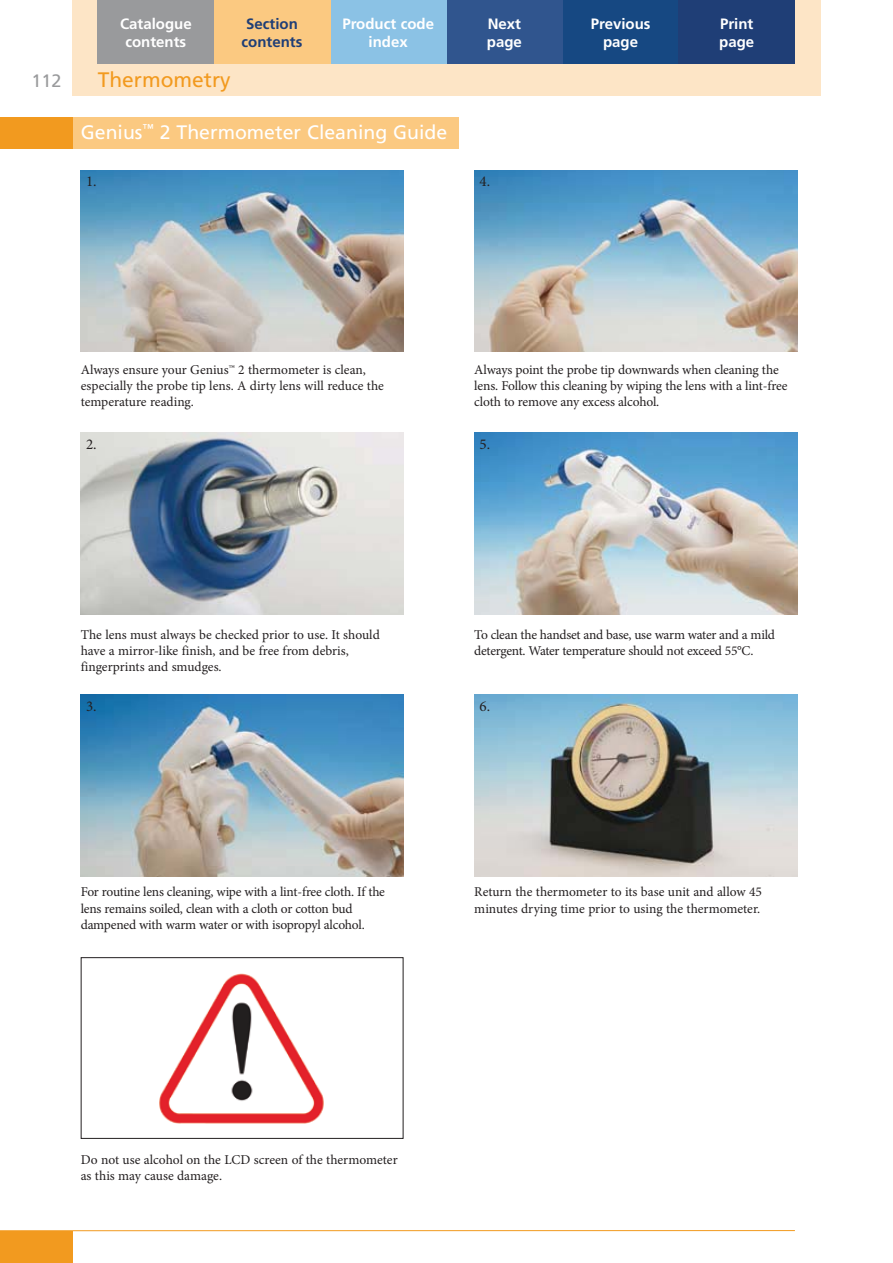
<style>
.page{position:relative;width:893px;height:1263px;background:#fff}
.page>*{position:absolute;margin:0;border:0;box-sizing:border-box;transform-origin:0 0}
.t1{font:21px "Frutiger LT Std";color:#f29a1f}
.t2{font:19.5px "Frutiger LT Std";color:#fff}
.t3{font:18px "Frutiger LT Std";color:#999a9c}
.t4{font:700 15px/18px "Frutiger LT Std";color:#fff;text-align:center}
.t5{font:700 15px/18px "Frutiger LT Std";color:#1f3e76;text-align:center}
.t6{font:15px "Minion Pro";color:#231f20}
.t7{font:13.5px/16.2px "Minion Pro";letter-spacing:-.01em;color:#231f20}
</style>
<div class="page">
<div style="left:0;top:1231px;width:72px;height:32px;background:#f29a1f"></div>
<hr style="left:0;top:1230px;width:795px;height:1px;background:#f29a1f">
<div style="left:72px;top:117px;width:387px;height:32px;background:#fbc981"></div>
<img style="left:81px;top:170px;width:322px;height:182px">
<img style="left:81px;top:433px;width:322px;height:181px">
<img style="left:81px;top:695px;width:322px;height:181px">
<img style="left:159px;top:973px;width:165px;height:151px">
<div style="left:81px;top:957px;width:322px;height:182px;border:1px solid #231f20"></div>
<img style="left:474px;top:170px;width:323px;height:182px">
<img style="left:474px;top:433px;width:323px;height:181px">
<img style="left:474px;top:695px;width:323px;height:181px">
<div style="left:72px;top:0;width:748px;height:96px;background:#fde5c6"></div>
<div style="left:0;top:117px;width:72px;height:32px;background:#f29a1f"></div>
<div style="left:562px;top:0;width:117px;height:64px;background:#164882"></div>
<div style="left:446px;top:0;width:116px;height:64px;background:#30558e"></div>
<div style="left:679px;top:0;width:116px;height:64px;background:#1f3e76"></div>
<div style="left:98px;top:0;width:116px;height:64px;background:#999a9c"></div>
<div style="left:330px;top:0;width:116px;height:64px;background:#8bc2e5"></div>
<div style="left:214px;top:0;width:116px;height:64px;background:#fbc981"></div>
<p class="t4" style="left:120px;top:15px;width:73px">Catalogue contents</p>
<p class="t4" style="left:342px;top:15px;width:93px">Product code index</p>
<p class="t5" style="left:242px;top:15px;width:62px">Section contents</p>
<h3 class="t3" style="left:32px;top:73px;width:32px">112</h3>
<h1 class="t1" style="left:98px;top:71px;width:134px">Thermometry</h1>
<h2 class="t2" style="left:81px;top:124px;width:368px">Genius<sup>™</sup> 2 Thermometer Cleaning Guide</h2>
<p class="t6" style="left:86px;top:176px;width:12px">1.</p>
<p class="t4" style="left:487px;top:15px;width:36px;text-align:left">Next page</p>
<p class="t4" style="left:719px;top:15px;width:36px;text-align:left">Print page</p>
<p class="t4" style="left:591px;top:15px;width:61px">Previous page</p>
<p class="t6" style="left:480px;top:176px;width:12px">4.</p>
<p class="t7" style="left:81px;top:362px;width:305px">Always ensure your Genius™ 2 thermometer is clean, especially the probe tip lens. A dirty lens will reduce the temperature reading.</p>
<p class="t6" style="left:86px;top:438px;width:12px">2.</p>
<p class="t7" style="left:474px;top:362px;width:315px">Always point the probe tip downwards when cleaning the lens. Follow this cleaning by wiping the lens with a lint-free cloth to remove any excess alcohol.</p>
<p class="t6" style="left:480px;top:438px;width:12px">5.</p>
<p class="t7" style="left:81px;top:628px;width:301px">The lens must always be checked prior to use. It should have a mirror-like finish, and be free from debris, fingerprints and smudges.</p>
<p class="t6" style="left:86px;top:700px;width:12px">3.</p>
<p class="t7" style="left:81px;top:885px;width:306px">For routine lens cleaning, wipe with a lint-free cloth. If the lens remains soiled, clean with a cloth or cotton bud dampened with warm water or with isopropyl alcohol.</p>
<p class="t7" style="left:474px;top:628px;width:302px">To clean the handset and base, use warm water and a mild detergent. Water temperature should not exceed 55°C.</p>
<p class="t6" style="left:480px;top:700px;width:12px">6.</p>
<p class="t7" style="left:474px;top:885px;width:289px">Return the thermometer to its base unit and allow 45 minutes drying time prior to using the thermometer.</p>
<p class="t7" style="left:81px;top:1153px;width:318px">Do not use alcohol on the LCD screen of the thermometer as this may cause damage.</p>
</div>
